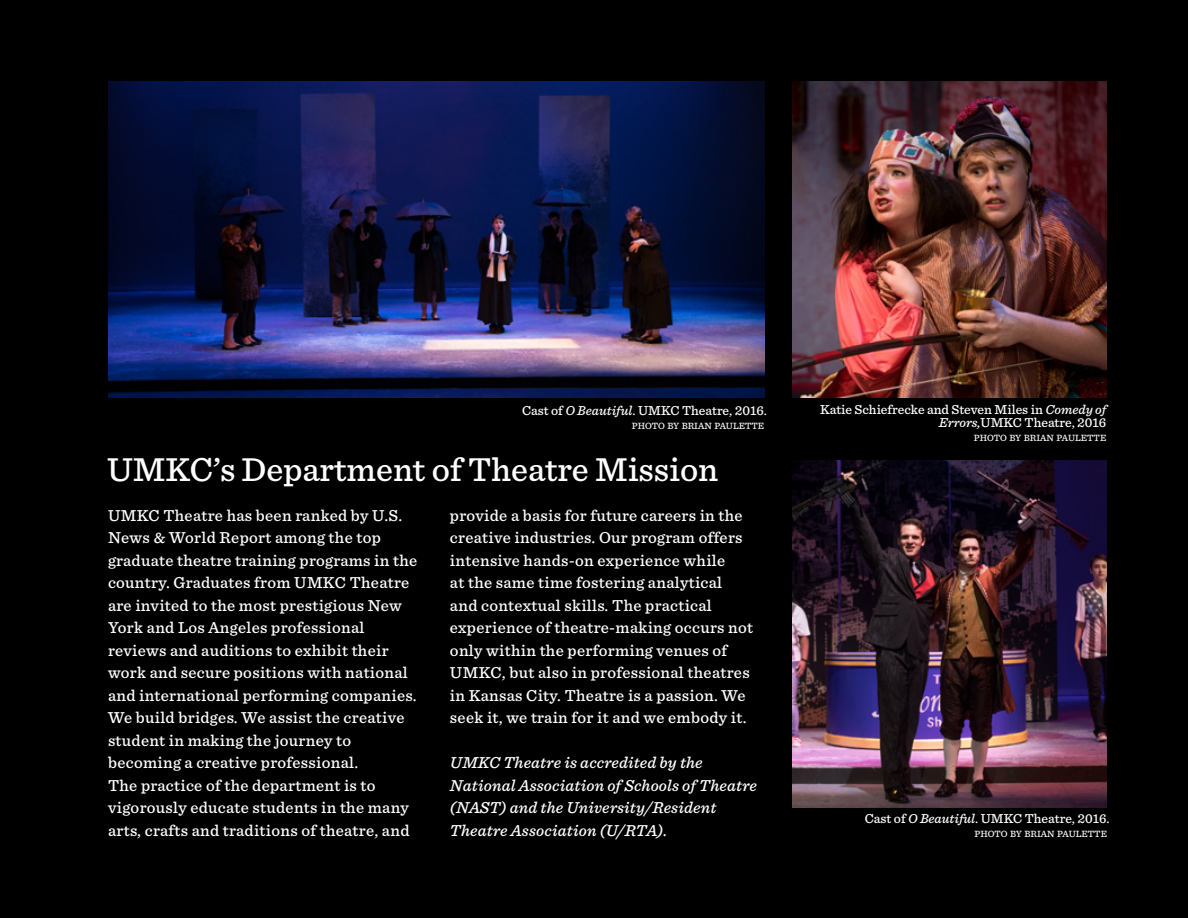
<style>
.page{position:relative;width:1188px;height:918px;background:#000}
.page>*{position:absolute;margin:0;border:0;box-sizing:border-box;transform-origin:0 0}
.t1{font:500 34.5px "Sentinel";color:#fff}
.t2{font:500 16.5px/22.5px "Sentinel";letter-spacing:.02em;color:#fff}
.t3{font:italic 500 16.5px/22.5px "Sentinel";letter-spacing:.01em;color:#fff}
.t4{font:500 13.5px/13.5px "Sentinel";color:#fff;text-align:right}
.t5{font:500 9.45px "Sentinel";color:#fff}
.s1{font-style:italic}
</style>
<div class="page">
<img style="left:108px;top:81px;width:657px;height:316px">
<img style="left:792px;top:81px;width:315px;height:316px">
<img style="left:792px;top:460px;width:315px;height:348px">
<p class="t4" style="left:522px;top:403px;width:246px">Cast of <span class="s1">O Beautiful</span>. UMKC Theatre, 2016.</p>
<p class="t5" style="left:632px;top:419px;width:134px">PHOTO BY BRIAN PAULETTE</p>
<h1 class="t1" style="left:107px;top:443px;width:613px">UMKC’s Department of Theatre Mission</h1>
<p class="t2" style="left:108px;top:503px;width:311px">UMKC Theatre has been ranked by U.S.<br>News &amp; World Report among the top graduate theatre training programs in the country. Graduates from UMKC Theatre are invited to the most prestigious New York and Los Angeles professional reviews and auditions to exhibit their work and secure positions with national and international performing companies.<br>We build bridges. We assist the creative student in making the journey to becoming a creative professional.<br>The practice of the department is to vigorously educate students in the many arts, crafts and traditions of theatre, and</p>
<p class="t2" style="left:450px;top:503px;width:305px">provide a basis for future careers in the creative industries. Our program offers intensive hands-on experience while<br>at the same time fostering analytical and contextual skills. The practical experience of theatre-making occurs not only within the performing venues of UMKC, but also in professional theatres in Kansas City. Theatre is a passion. We seek it, we train for it and we embody it.</p>
<p class="t3" style="left:450px;top:751px;width:309px">UMKC Theatre is accredited by the National Association of Schools of Theatre (NAST) and the University/Resident Theatre Association (U/RTA).</p>
<p class="t4" style="left:820px;top:402px;width:288px">Katie Schiefrecke and Steven Miles in <span class="s1">Comedy of<br>Errors,</span>UMKC Theatre, 2016</p>
<p class="t5" style="left:974px;top:431px;width:134px">PHOTO BY BRIAN PAULETTE</p>
<p class="t4" style="left:865px;top:811px;width:246px">Cast of <span class="s1">O Beautiful</span>. UMKC Theatre, 2016.</p>
<p class="t5" style="left:975px;top:826px;width:134px">PHOTO BY BRIAN PAULETTE</p>
</div>
